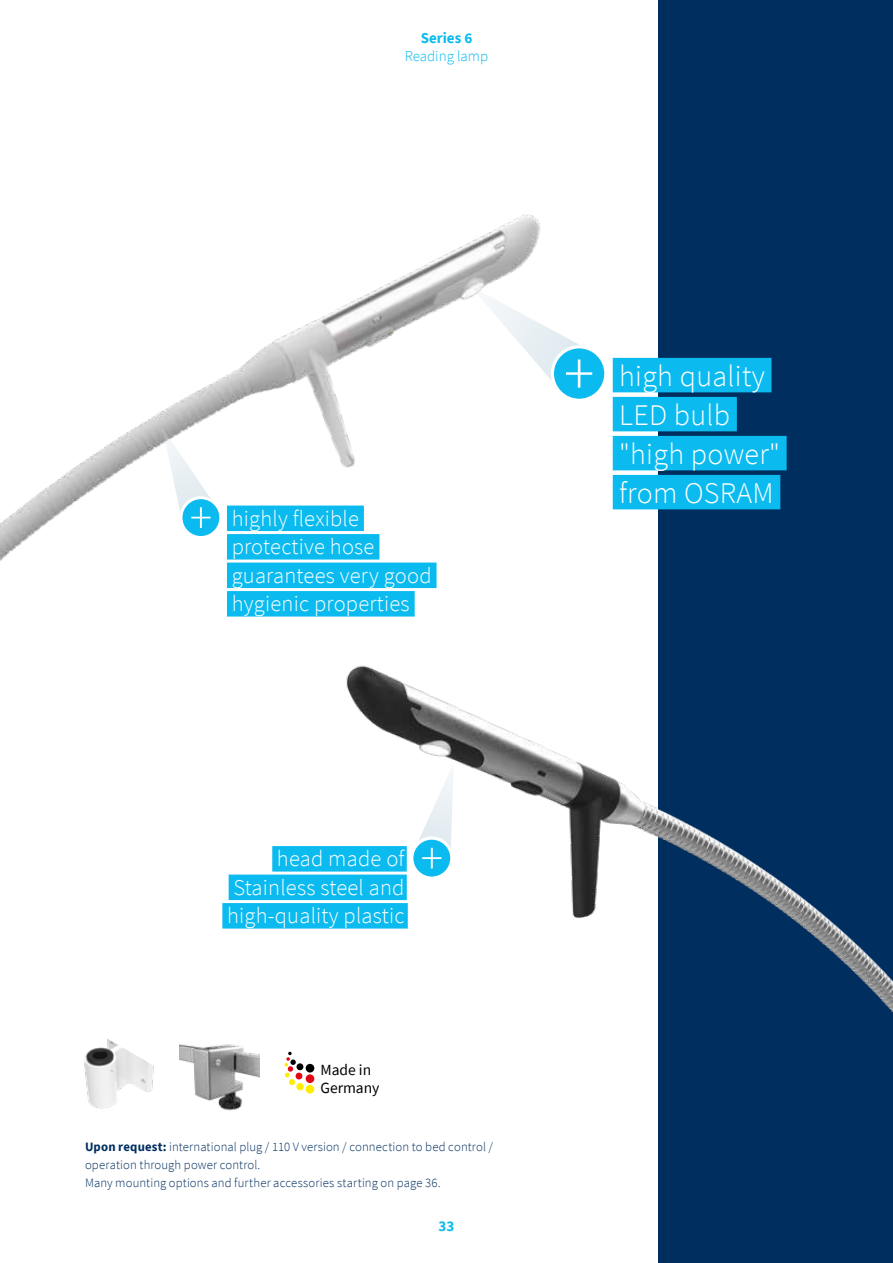
<style>
.page{position:relative;width:893px;height:1263px;background:#fff}
.page>*{position:absolute;margin:0;border:0;box-sizing:border-box;transform-origin:0 0}
.t1{font:300 30px/39px "Source Sans Pro";letter-spacing:.01em;color:#fff}
.t2{font:300 22.5px/28.5px "Source Sans Pro";letter-spacing:.01em;color:#fff}
.t3{font:15.6px/18.3px "Source Sans Pro";color:#000}
.t4{font:300 15px "Source Sans Pro";color:#0bbbef}
.t5{font:700 15px "Source Sans Pro";color:#0bbbef}
.t6{font:300 12.75px/18px "Source Sans Pro";letter-spacing:.005em;color:#002e5f}
.s1{font-weight:700}
</style>
<div class="page">
<img style="left:0;top:214px;width:565px;height:880px">
<div style="left:658px;top:0;width:235px;height:1263px;background:#002e5f"></div>
<div style="left:554px;top:348px;width:50px;height:51px;background:#0bbbef;border-radius:50%"></div>
<svg style="left:470px;top:286px;width:122px;height:102px"></svg>
<div style="left:182px;top:499px;width:37px;height:37px;background:#0bbbef;border-radius:50%"></div>
<svg style="left:162px;top:428px;width:49px;height:100px"></svg>
<div style="left:613px;top:358px;width:158px;height:34px;background:#0bbbef"></div>
<div style="left:613px;top:397px;width:124px;height:34px;background:#0bbbef"></div>
<div style="left:613px;top:436px;width:174px;height:34px;background:#0bbbef"></div>
<div style="left:613px;top:475px;width:167px;height:34px;background:#0bbbef"></div>
<div style="left:227px;top:505px;width:137px;height:26px;background:#0bbbef"></div>
<div style="left:227px;top:534px;width:152px;height:25px;background:#0bbbef"></div>
<div style="left:227px;top:562px;width:210px;height:26px;background:#0bbbef"></div>
<div style="left:227px;top:591px;width:188px;height:25px;background:#0bbbef"></div>
<div style="left:272px;top:846px;width:135px;height:25px;background:#0bbbef"></div>
<div style="left:229px;top:874px;width:178px;height:26px;background:#0bbbef"></div>
<div style="left:222px;top:903px;width:186px;height:25px;background:#0bbbef"></div>
<div style="left:306px;top:1064px;width:8px;height:8px;background:#000;border-radius:50%"></div>
<div style="left:296px;top:1063px;width:7px;height:7px;background:#000;border-radius:50%"></div>
<div style="left:306px;top:1074px;width:8px;height:9px;background:#e30613;border-radius:50%"></div>
<div style="left:296px;top:1072px;width:6px;height:7px;background:#e30613;border-radius:50%"></div>
<div style="left:306px;top:1085px;width:8px;height:8px;background:#ffed00;border-radius:50%"></div>
<div style="left:296px;top:1083px;width:8px;height:7px;background:#ffed00;border-radius:50%"></div>
<svg style="left:285px;top:1052px;width:11px;height:33px"></svg>
<img style="left:180px;top:1034px;width:79px;height:77px">
<img style="left:83px;top:1033px;width:72px;height:76px">
<img style="left:312px;top:644px;width:581px;height:415px">
<p class="t5" style="left:421px;top:28px;width:53px">Series 6</p>
<p class="t4" style="left:405px;top:47px;width:85px">Reading lamp</p>
<h2 class="t2" style="left:232px;top:504px;width:201px">highly flexible protective hose guarantees very good hygienic properties</h2>
<h2 class="t2" style="left:227px;top:845px;width:179px;text-align:justify;text-indent:50px">head made of Stainless steel and high-quality plastic</h2>
<p class="t3" style="left:320px;top:1060px;width:61px">Made in<br>Germany</p>
<p class="t6" style="left:85px;top:1138px;width:410px"><span class="s1">Upon request:</span> international plug / 110 V version / connection to bed control / operation through power control.<br>Many mounting options and further accessories starting on page 36.</p>
<p class="t5" style="left:439px;top:1216px;width:17px">33</p>
<h1 class="t1" style="left:619px;top:356px;width:162px">high quality<br>LED bulb "high power" from OSRAM</h1>
</div>
